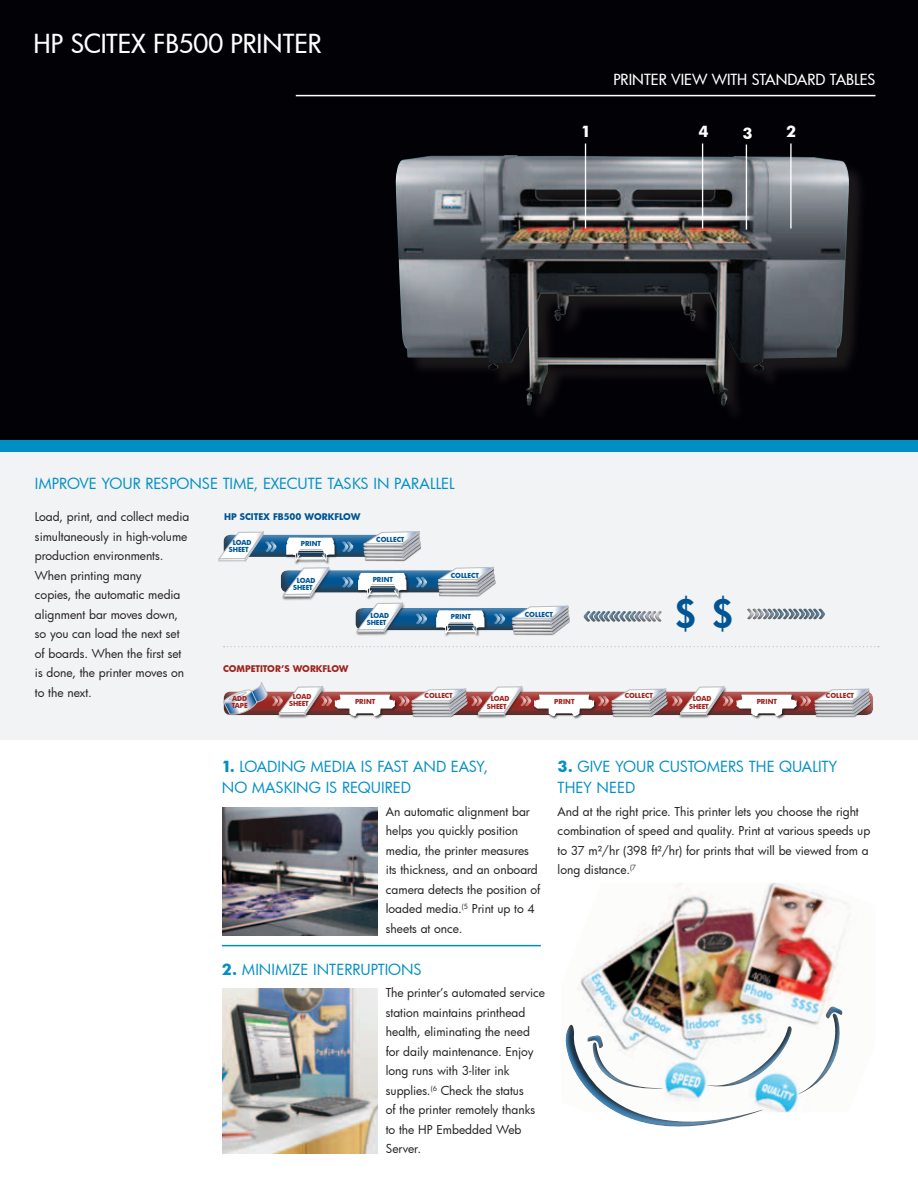
<style>
.page{position:relative;width:918px;height:1188px;background:#fff}
.page>*{position:absolute;margin:0;border:0;box-sizing:border-box;transform-origin:0 0}
.t1{font:39px "Futura Hv";color:#005594}
.t2{font:25.65px "Futura Md";color:#fff}
.t3{font:15px/21px "Futura Bk";color:#008fc5}
.t4{font:15px "Futura Md";color:#fff}
.t5{font:700 15px "Futura Bk";color:#fff}
.t6{font:12px/19.5px "Futura Bk";color:#231f20}
.t7{font:700 9px "Futura Bk";color:#005594}
.t8{font:700 9px "Futura Bk";letter-spacing:-.005em;color:#9e2520}
.t9{font:700 6.75px/7.2px "Futura Bk";color:#9e2520;text-align:center}
.t10{font:700 6.75px/7.5px "Futura Bk";color:#005594;text-align:center}
.s1{font-weight:700}
</style>
<div class="page">
<div style="left:0;top:0;width:918px;height:446px;background:#020105"></div>
<div style="left:0;top:446px;width:918px;height:293px;background:#f2f3f4"></div>
<div style="left:0;top:440px;width:918px;height:12px;background:#008fc5"></div>
<hr style="left:296px;top:95px;width:579px;height:1px;background:#fff">
<hr style="left:222px;top:945px;width:319px;height:1px;background:#008fc5">
<div style="left:398px;top:157px;width:470px;height:266px;background:#231f20;opacity:.75"></div>
<img style="left:396px;top:155px;width:453px;height:251px">
<hr style="left:585px;top:144px;width:1px;height:84px;background:#fff">
<hr style="left:702px;top:144px;width:1px;height:84px;background:#fff">
<hr style="left:746px;top:145px;width:1px;height:85px;background:#fff">
<hr style="left:790px;top:144px;width:2px;height:84px;background:#fff">
<img style="left:223px;top:808px;width:154px;height:128px">
<img style="left:223px;top:988px;width:154px;height:165px">
<img style="left:607px;top:883px;width:240px;height:120px">
<img style="left:578px;top:962px;width:187px;height:41px">
<svg style="left:565px;top:1003px;width:278px;height:124px"></svg>
<svg style="left:218px;top:531px;width:661px;height:116px"></svg>
<svg style="left:223px;top:682px;width:649px;height:37px"></svg>
<h2 class="t2" style="left:33px;top:26px;width:290px">HP SCITEX FB500 PRINTER</h2>
<p class="t4" style="left:614px;top:69px;width:263px">PRINTER VIEW WITH STANDARD TABLES</p>
<p class="t5" style="left:581px;top:121px;width:12px">1</p>
<p class="t5" style="left:699px;top:121px;width:12px">4</p>
<p class="t5" style="left:742px;top:122px;width:12px">3</p>
<p class="t5" style="left:786px;top:121px;width:12px">2</p>
<p class="t3" style="left:35px;top:473px;width:421px">IMPROVE YOUR RESPONSE TIME, EXECUTE TASKS IN PARALLEL</p>
<p class="t6" style="left:35px;top:507px;width:156px">Load, print, and collect media simultaneously in high-volume production environments.<br>When printing many<br>copies, the automatic media alignment bar moves down, so you can load the next set of boards. When the first set is done, the printer moves on to the next.</p>
<p class="t7" style="left:224px;top:510px;width:138px">HP SCITEX FB500 WORKFLOW</p>
<p class="t10" style="left:229px;top:538px;width:24px">LOAD<br>SHEET</p>
<p class="t10" style="left:301px;top:540px;width:22px">PRINT</p>
<p class="t10" style="left:293px;top:576px;width:24px">LOAD<br>SHEET</p>
<p class="t10" style="left:376px;top:536px;width:30px">COLLECT</p>
<p class="t10" style="left:451px;top:571px;width:30px">COLLECT</p>
<p class="t10" style="left:373px;top:575px;width:22px">PRINT</p>
<h1 class="t1" style="left:675px;top:587px;width:60px">$ $</h1>
<p class="t10" style="left:451px;top:613px;width:22px">PRINT</p>
<p class="t10" style="left:525px;top:610px;width:30px">COLLECT</p>
<p class="t10" style="left:367px;top:611px;width:24px">LOAD<br>SHEET</p>
<p class="t8" style="left:223px;top:662px;width:127px">COMPETITOR’S WORKFLOW</p>
<p class="t9" style="left:289px;top:693px;width:24px">LOAD<br>SHEET</p>
<p class="t9" style="left:487px;top:695px;width:24px">LOAD<br>SHEET</p>
<p class="t9" style="left:689px;top:695px;width:24px">LOAD<br>SHEET</p>
<p class="t9" style="left:425px;top:692px;width:30px">COLLECT</p>
<p class="t9" style="left:625px;top:692px;width:30px">COLLECT</p>
<p class="t9" style="left:826px;top:692px;width:30px">COLLECT</p>
<p class="t9" style="left:232px;top:695px;width:12px;text-align:left">Add<br>Tape</p>
<p class="t9" style="left:355px;top:698px;width:22px">PRINT</p>
<p class="t9" style="left:554px;top:698px;width:22px">PRINT</p>
<p class="t9" style="left:757px;top:698px;width:22px">PRINT</p>
<p class="t3" style="left:222px;top:756px;width:268px"><span class="s1">1.</span> LOADING MEDIA IS FAST AND EASY,<br>NO MASKING IS REQUIRED</p>
<p class="t3" style="left:558px;top:756px;width:281px"><span class="s1">3.</span> GIVE YOUR CUSTOMERS THE QUALITY<br>THEY NEED</p>
<p class="t6" style="left:386px;top:801px;width:156px">An automatic alignment bar helps you quickly position media, the printer measures its thickness, and an onboard camera detects the position of loaded media.<sup>(5</sup> Print up to 4 sheets at once.</p>
<p class="t6" style="left:558px;top:801px;width:314px">And at the right price. This printer lets you choose the right combination of speed and quality. Print at various speeds up to 37 m²/hr (398 ft²/hr) for prints that will be viewed from a long distance.<sup>(7</sup></p>
<p class="t3" style="left:222px;top:959px;width:201px"><span class="s1">2.</span> MINIMIZE INTERRUPTIONS</p>
<p class="t6" style="left:386px;top:983px;width:161px">The printer’s automated service station maintains printhead health, eliminating the need for daily maintenance. Enjoy long runs with 3-liter ink supplies.<sup>(6</sup> Check the status<br>of the printer remotely thanks to the HP Embedded Web<br>Server.</p>
</div>
